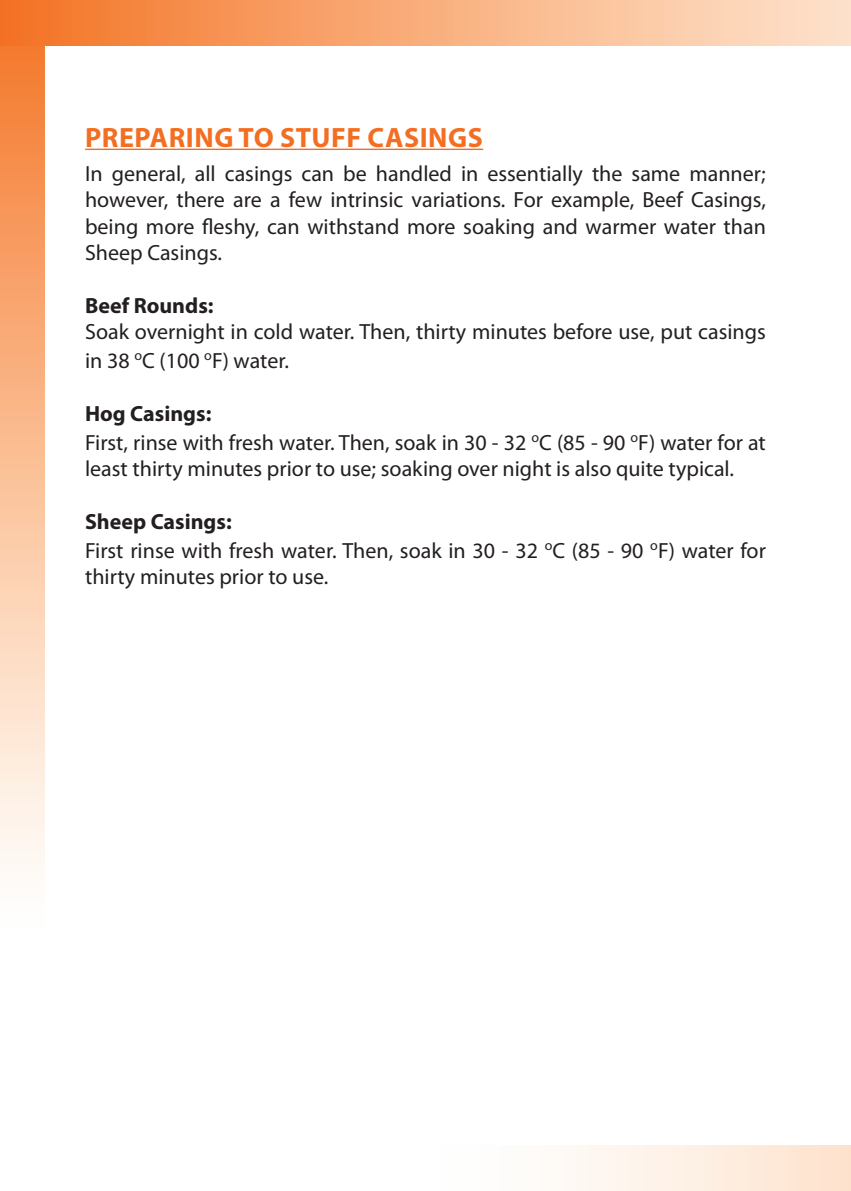
<style>
.page{position:relative;width:851px;height:1191px;background:#fff}
.page>*{position:absolute;margin:0;border:0;box-sizing:border-box;transform-origin:0 0}
.t1{font:700 28px "Myriad Pro";letter-spacing:.02em;color:#f36e21}
.t2{font:22px/26.4px "Myriad Pro";color:#231f20}
.t3{font:700 22px "Myriad Pro";color:#231f20}
.s1{font-weight:700}
</style>
<div class="page">
<svg style="left:569px;top:1145px;width:281px;height:46px"></svg>
<svg style="left:0;top:45px;width:44px;height:822px;background:#fabc93"></svg>
<div style="left:0;top:0;width:850px;height:45px;background:linear-gradient(to right,#f47426,#fee5d0)"></div>
<hr style="left:85px;top:149px;width:398px;height:1px;background:#f36e21">
<p class="t1" style="left:85px;top:119px;width:399px">PREPARING TO STUFF CASINGS</p>
<p class="t2" style="left:85px;top:160px;width:682px;text-align:justify">In general, all casings can be handled in essentially the same manner; however, there are a few intrinsic variations. For example, Beef Casings, being more fleshy, can withstand more soaking and warmer water than Sheep Casings.</p>
<p class="t3" style="left:85px;top:291px;width:130px">Beef Rounds:</p>
<p class="t2" style="left:85px;top:317px;width:682px;line-height:28.8px">Soak overnight in cold water. Then, thirty minutes before use, put casings in 38 <sup>o</sup>C (100 <sup>o</sup>F) water.</p>
<p class="t2" style="left:85px;top:399px;width:682px;line-height:28.8px"><span class="s1">Hog Casings:<br></span>First, rinse with fresh water. Then, soak in 30 - 32 <sup>o</sup>C (85 - 90 <sup>o</sup>F) water for at</p>
<p class="t2" style="left:85px;top:455px;width:650px">least thirty minutes prior to use; soaking over night is also quite typical.</p>
<p class="t2" style="left:85px;top:507px;width:682px;line-height:28.8px"><span class="s1">Sheep Casings:<br></span>First rinse with fresh water. Then, soak in 30 - 32 <sup>o</sup>C (85 - 90 <sup>o</sup>F) water for</p>
<p class="t2" style="left:85px;top:563px;width:245px">thirty minutes prior to use.</p>
</div>
